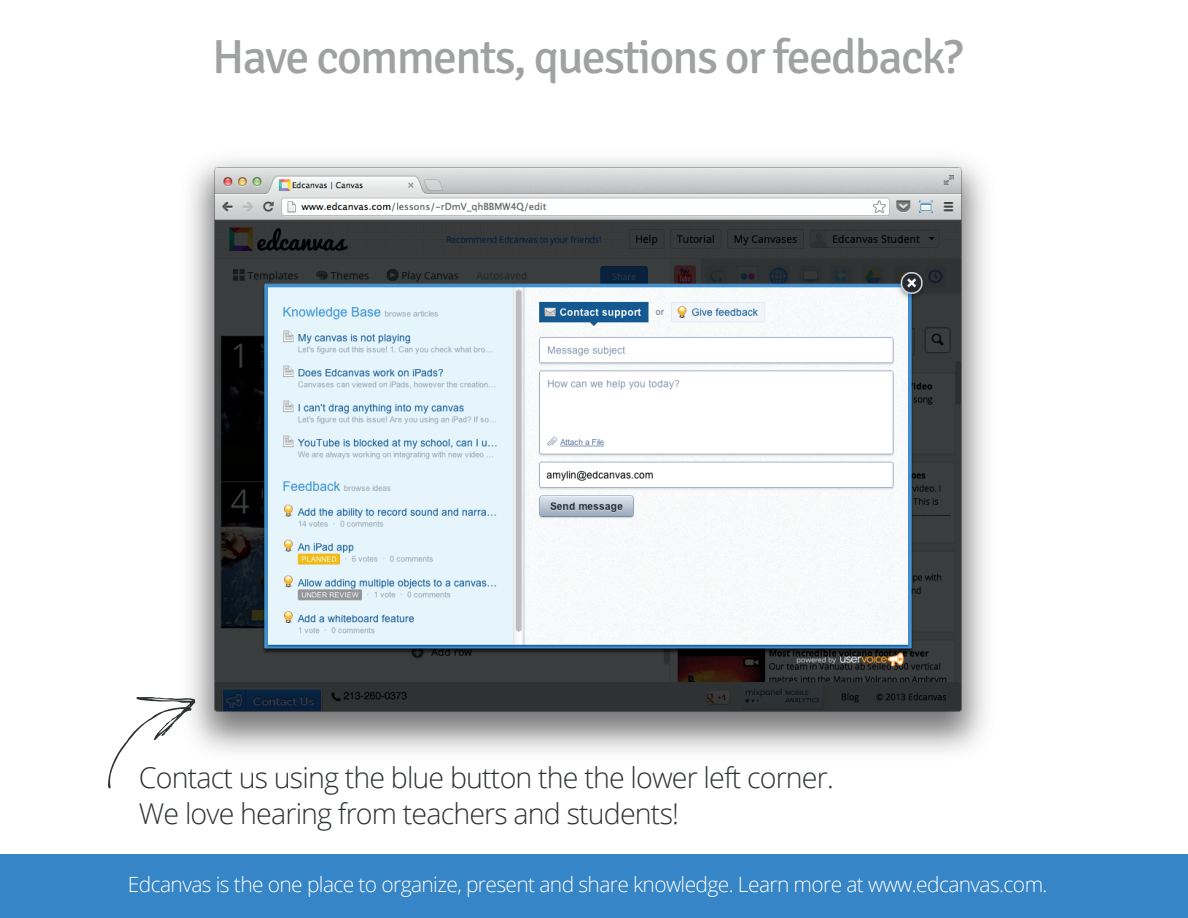
<style>
.page{position:relative;width:1188px;height:918px;background:#fff}
.page>*{position:absolute;margin:0;border:0;box-sizing:border-box;transform-origin:0 0}
.t1{font:47.85px "Signika";letter-spacing:-.035em;color:#a0a2a2}
.t2{font:300 28.65px/36px "Open Sans";letter-spacing:-.03em;color:#2e3232}
.t3{font:300 21px "Open Sans";letter-spacing:-.03em;color:#fff}
</style>
<div class="page">
<img style="left:190px;top:159px;width:796px;height:593px">
<svg style="left:108px;top:696px;width:87px;height:93px"></svg>
<div style="left:0;top:854px;width:1188px;height:64px;background:#3685c6"></div>
<h1 class="t1" style="left:212px;top:30px;width:752px">Have comments, questions or feedback?</h1>
<p class="t2" style="left:139px;top:759px;width:696px">Contact us using the blue button the the lower left corner.<br>We love hearing from teachers and students!</p>
<p class="t3" style="left:128px;top:869px;width:921px">Edcanvas is the one place to organize, present and share knowledge. Learn more at www.edcanvas.com.</p>
</div>
